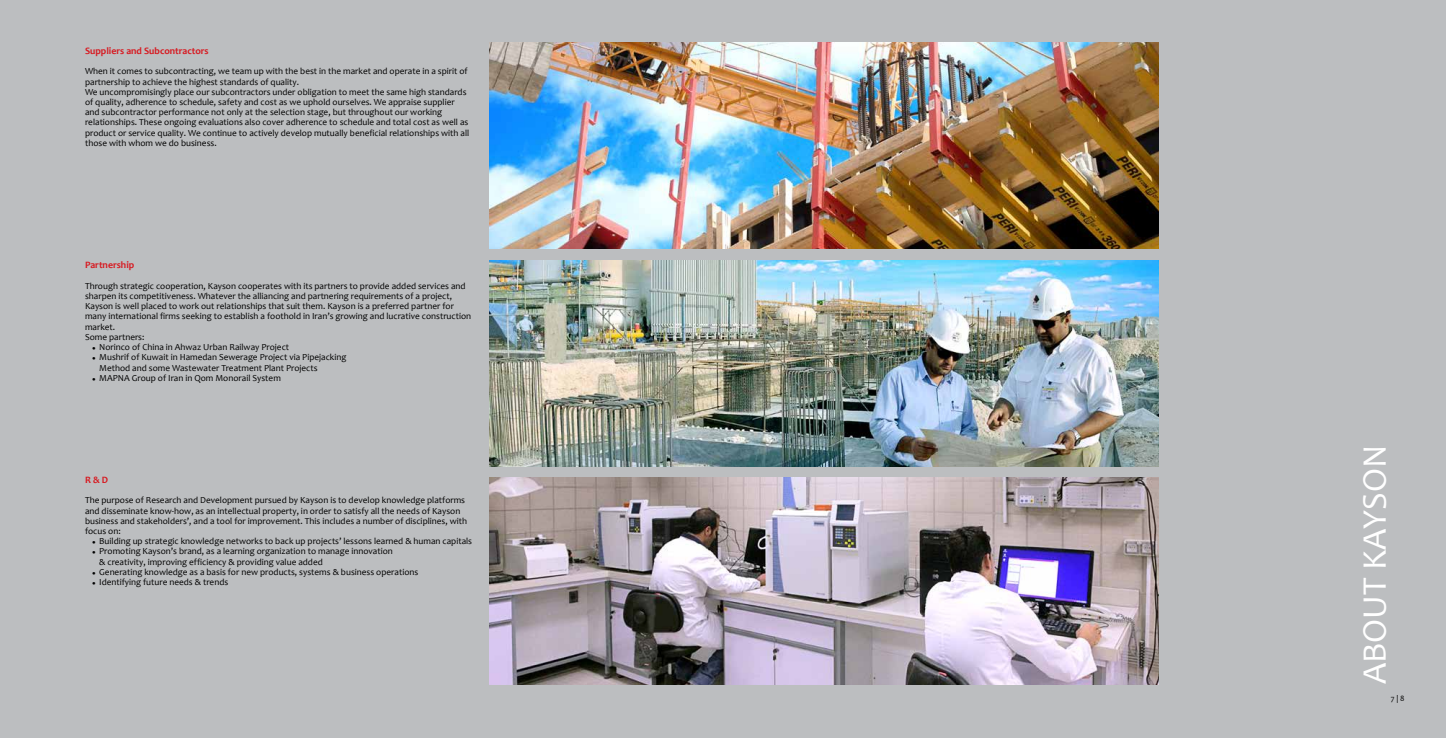
<style>
.page{position:relative;width:1446px;height:738px;background:#fff}
.page>*{position:absolute;margin:0;border:0;box-sizing:border-box;transform-origin:0 0}
.t1{font:34.5px "Candara";color:#fff}
.t2{font:700 9.8px "Candara";color:#d71920}
.t3{font:9.2px/10.2px "Candara";color:#000}
.t4{font:8px "Candara";color:#000}
.s1{font-family:"Arial";font-size:6px}
</style>
<div class="page">
<div style="left:0;top:0;width:1446px;height:737px;background:#bcbec0"></div>
<img style="left:490px;top:260px;width:669px;height:206px">
<img style="left:489px;top:43px;width:669px;height:206px">
<img style="left:489px;top:477px;width:669px;height:206px">
<p class="t2" style="left:85px;top:45px;width:125px">Suppliers and Subcontractors</p>
<p class="t3" style="left:85px;top:66px;width:386px">When it comes to subcontracting, we team up with the best in the market and operate in a spirit of partnership to achieve the highest standards of quality.<br>We uncompromisingly place our subcontractors under obligation to meet the same high standards of quality, adherence to schedule, safety and cost as we uphold ourselves. We appraise supplier and subcontractor performance not only at the selection stage, but throughout our working relationships. These ongoing evaluations also cover adherence to schedule and total cost as well as product or service quality. We continue to actively develop mutually beneficial relationships with all those with whom we do business.</p>
<p class="t2" style="left:85px;top:259px;width:51px">Partnership</p>
<p class="t3" style="left:85px;top:280px;width:387px">Through strategic cooperation, Kayson cooperates with its partners to provide added services and sharpen its competitiveness. Whatever the alliancing and partnering requirements of a project, Kayson is well placed to work out relationships that suit them. Kayson is a preferred partner for many international firms seeking to establish a foothold in Iran’s growing and lucrative construction market.<br>Some partners:</p>
<p class="t3" style="left:92px;top:341px;width:198px"><span class="s1">●</span> Norinco of China in Ahwaz Urban Railway Project</p>
<p class="t3" style="left:99px;top:352px;width:249px;text-indent:-7px"><span class="s1">●</span> Mushrif of Kuwait in Hamedan Sewerage Project via Pipejacking<br>Method and some Wastewater Treatment Plant Projects</p>
<p class="t3" style="left:92px;top:372px;width:190px"><span class="s1">●</span> MAPNA Group of Iran in Qom Monorail System</p>
<p class="t2" style="left:85px;top:473px;width:25px">R &amp; D</p>
<p class="t3" style="left:85px;top:494px;width:383px">The purpose of Research and Development pursued by Kayson is to develop knowledge platforms and disseminate know-how, as an intellectual property, in order to satisfy all the needs of Kayson business and stakeholders’, and a tool for improvement. This includes a number of disciplines, with focus on:</p>
<p class="t3" style="left:92px;top:535px;width:381px"><span class="s1">●</span> Building up strategic knowledge networks to back up projects’ lessons learned &amp; human capitals</p>
<p class="t3" style="left:99px;top:545px;width:295px;text-indent:-7px"><span class="s1">●</span> Promoting Kayson’s brand, as a learning organization to manage innovation &amp; creativity, improving efficiency &amp; providing value added</p>
<p class="t3" style="left:92px;top:566px;width:327px"><span class="s1">●</span> Generating knowledge as a basis for new products, systems &amp; business operations</p>
<p class="t3" style="left:92px;top:576px;width:137px"><span class="s1">●</span> Identifying future needs &amp; trends</p>
<h1 class="t1" style="left:1353px;top:683px;width:240px;rotate:-90deg">ABOUT KAYSON</h1>
<p class="t4" style="left:1391px;top:693px;width:15px">7 |8</p>
</div>
